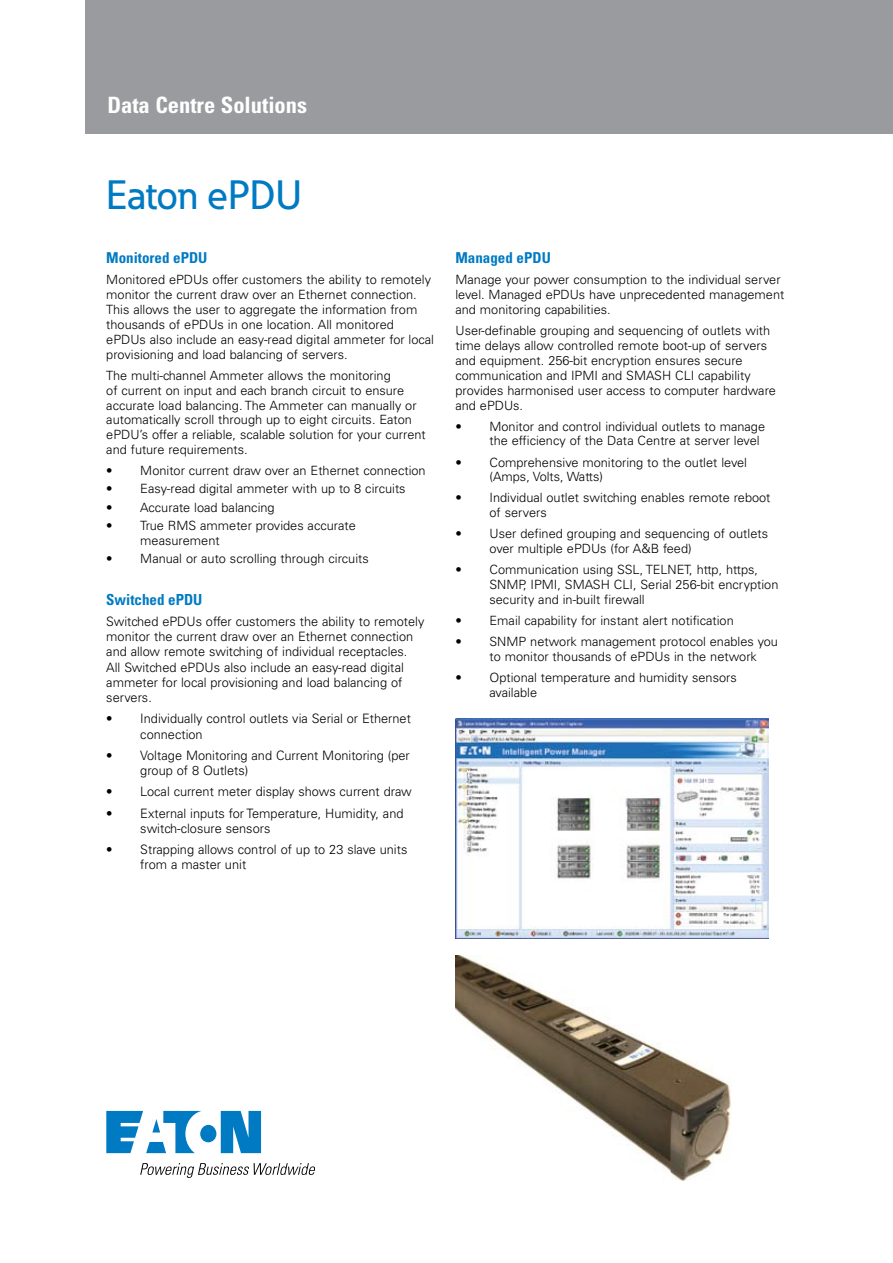
<style>
.page{position:relative;width:893px;height:1263px;background:#fff}
.page>*{position:absolute;margin:0;border:0;box-sizing:border-box;transform-origin:0 0}
.t1{font:500 40.5px "Eaton";color:#007ac2}
.t2{font:700 condensed 22.5px "Univers";color:#fff}
.t3{font:700 condensed 15.15px "Univers";color:#007ac2}
.t4{font:700 condensed 15px "Univers";color:#007ac2}
.t5{font:300 12.9px/15.1px "Univers";color:#000}
.t6{font:300 12.75px/15px "Univers";color:#000}
</style>
<div class="page">
<div style="left:86px;top:0;width:807px;height:133px;background:#999b9e"></div>
<svg style="left:106px;top:1111px;width:155px;height:42px"></svg>
<svg style="left:140px;top:1163px;width:175px;height:15px"></svg>
<img style="left:455px;top:956px;width:277px;height:225px">
<img style="left:455px;top:718px;width:314px;height:220px">
<h2 class="t2" style="left:107px;top:91px;width:201px">Data Centre Solutions</h2>
<h1 class="t1" style="left:106px;top:170px;width:197px">Eaton ePDU</h1>
<p class="t4" style="left:106px;top:248px;width:103px">Monitored ePDU</p>
<p class="t6" style="left:106px;top:271px;width:329px">Monitored ePDUs offer customers the ability to remotely monitor the current draw over an Ethernet connection.<br>This allows the user to aggregate the information from thousands of ePDUs in one location. All monitored ePDUs also include an easy-read digital ammeter for local provisioning and load balancing of servers.</p>
<p class="t6" style="left:106px;top:367px;width:321px">The multi-channel Ammeter allows the monitoring<br>of current on input and each branch circuit to ensure accurate load balancing. The Ammeter can manually or automatically scroll through up to eight circuits. Eaton ePDU’s offer a reliable, scalable solution for your current and future requirements.</p>
<p class="t6" style="left:106px;top:463px;width:321px">• Monitor current draw over an Ethernet connection</p>
<p class="t6" style="left:106px;top:481px;width:301px">• Easy-read digital ammeter with up to 8 circuits</p>
<p class="t6" style="left:106px;top:499px;width:170px">• Accurate load balancing</p>
<p class="t6" style="left:140px;top:517px;width:217px;text-indent:-34px">• True RMS ammeter provides accurate measurement</p>
<p class="t6" style="left:106px;top:550px;width:264px">• Manual or auto scrolling through circuits</p>
<p class="t3" style="left:106px;top:590px;width:98px">Switched ePDU</p>
<p class="t5" style="left:106px;top:614px;width:320px">Switched ePDUs offer customers the ability to remotely monitor the current draw over an Ethernet connection and allow remote switching of individual receptacles.<br>All Switched ePDUs also include an easy-read digital ammeter for local provisioning and load balancing of servers.</p>
<p class="t5" style="left:140px;top:711px;width:272px;text-indent:-34px">• Individually control outlets via Serial or Ethernet connection</p>
<p class="t5" style="left:140px;top:748px;width:271px;text-indent:-34px">• Voltage Monitoring and Current Monitoring (per group of 8 Outlets)</p>
<p class="t5" style="left:106px;top:784px;width:307px">• Local current meter display shows current draw</p>
<p class="t5" style="left:140px;top:805px;width:265px;text-indent:-34px">• External inputs for Temperature, Humidity, and switch-closure sensors</p>
<p class="t5" style="left:140px;top:842px;width:269px;text-indent:-34px">• Strapping allows control of up to 23 slave units from a master unit</p>
<p class="t4" style="left:455px;top:248px;width:97px">Managed ePDU</p>
<p class="t6" style="left:455px;top:271px;width:330px">Manage your power consumption to the individual server level. Managed ePDUs have unprecedented management and monitoring capabilities.</p>
<p class="t6" style="left:455px;top:322px;width:322px">User-definable grouping and sequencing of outlets with time delays allow controlled remote boot-up of servers and equipment. 256-bit encryption ensures secure communication and IPMI and SMASH CLI capability provides harmonised user access to computer hardware and ePDUs.</p>
<p class="t6" style="left:489px;top:418px;width:277px;text-indent:-34px">• Monitor and control individual outlets to manage the efficiency of the Data Centre at server level</p>
<p class="t6" style="left:489px;top:454px;width:259px;text-indent:-34px">• Comprehensive monitoring to the outlet level (Amps, Volts, Watts)</p>
<p class="t6" style="left:489px;top:490px;width:283px;text-indent:-34px">• Individual outlet switching enables remote reboot of servers</p>
<p class="t6" style="left:489px;top:526px;width:280px;text-indent:-34px">• User defined grouping and sequencing of outlets over multiple ePDUs (for A&amp;B feed)</p>
<p class="t6" style="left:489px;top:562px;width:290px;text-indent:-34px">• Communication using SSL, TELNET, http, https,<br>SNMP, IPMI, SMASH CLI, Serial 256-bit encryption security and in-built firewall</p>
<p class="t6" style="left:455px;top:613px;width:280px">• Email capability for instant alert notification</p>
<p class="t6" style="left:489px;top:634px;width:290px;text-indent:-34px">• SNMP network management protocol enables you to monitor thousands of ePDUs in the network</p>
<p class="t6" style="left:489px;top:670px;width:249px;text-indent:-34px">• Optional temperature and humidity sensors available</p>
</div>
